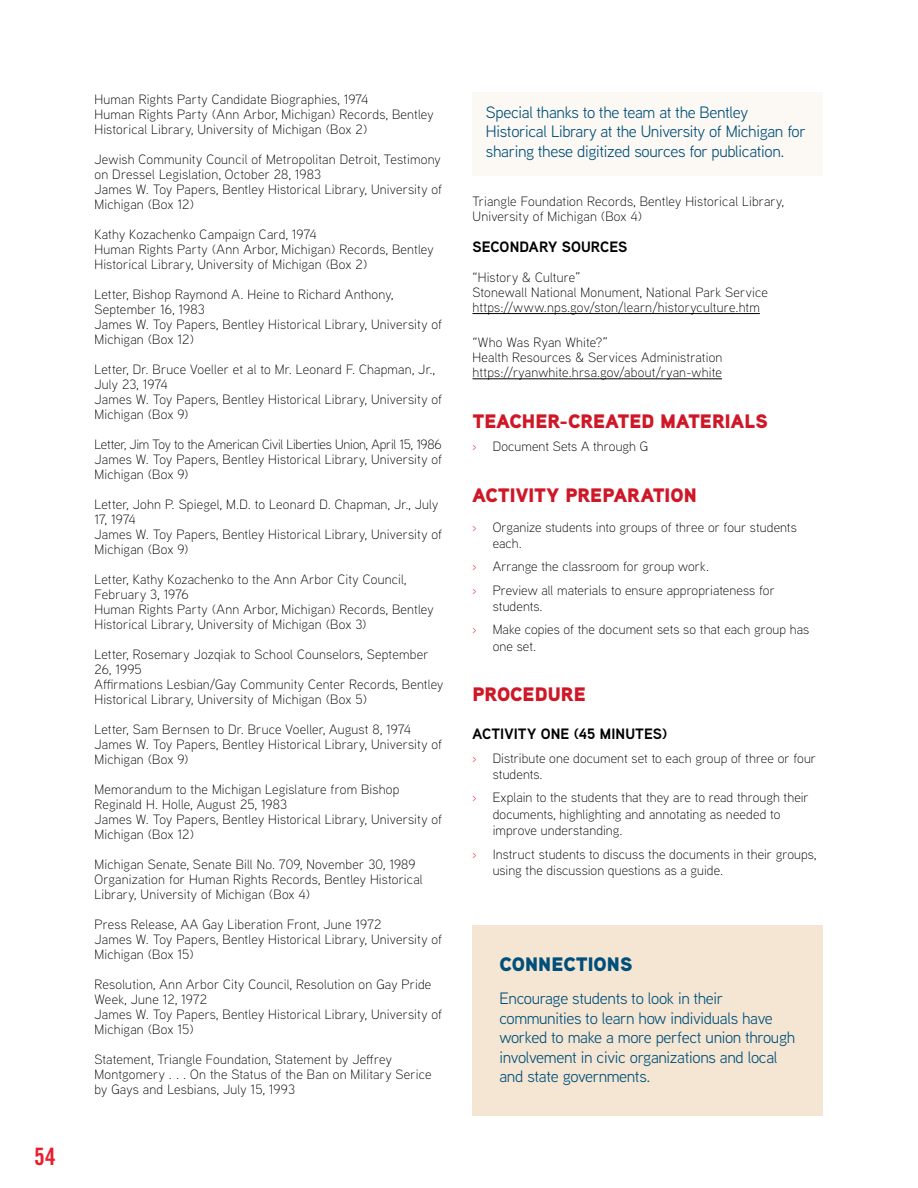
<style>
.page{position:relative;width:918px;height:1188px;background:#fff}
.page>*{position:absolute;margin:0;border:0;box-sizing:border-box;transform-origin:0 0}
.t1{font:24px "Trade Gothic LT Std Bd Cn 20";color:#eb1d2d}
.t2{font:900 19.5px "Aaux Next";color:#cf1827}
.t3{font:900 19.5px "Aaux Next";color:#004f7a}
.t4{font:16.5px/19.5px "Aaux Next";letter-spacing:-.02em;color:#004f7a}
.t5{font:700 15px "Aaux Next";letter-spacing:.005em;color:#000}
.t6{font:300 13.5px/15px "Aaux Next";letter-spacing:.01em;color:#000}
.s1{color:#eb1d2d}
</style>
<div class="page">
<hr style="left:472px;top:313px;width:288px;height:1px;background:#000">
<hr style="left:472px;top:378px;width:250px;height:1px;background:#000">
<div style="left:472px;top:926px;width:352px;height:190px;background:#f4e6d3"></div>
<div style="left:472px;top:93px;width:352px;height:83px;background:#fcf8f3"></div>
<h1 class="t1" style="left:34px;top:1142px;width:23px">54</h1>
<p class="t6" style="left:94px;top:92px;width:341px">Human Rights Party Candidate Biographies, 1974<br>Human Rights Party (Ann Arbor, Michigan) Records, Bentley<br>Historical Library, University of Michigan (Box 2)</p>
<p class="t6" style="left:94px;top:152px;width:349px">Jewish Community Council of Metropolitan Detroit, Testimony on Dressel Legislation, October 28, 1983<br>James W. Toy Papers, Bentley Historical Library, University of Michigan (Box 12)</p>
<p class="t6" style="left:94px;top:227px;width:341px">Kathy Kozachenko Campaign Card, 1974<br>Human Rights Party (Ann Arbor, Michigan) Records, Bentley<br>Historical Library, University of Michigan (Box 2)</p>
<p class="t6" style="left:94px;top:287px;width:349px">Letter, Bishop Raymond A. Heine to Richard Anthony, September 16, 1983<br>James W. Toy Papers, Bentley Historical Library, University of Michigan (Box 12)</p>
<p class="t6" style="left:94px;top:362px;width:349px">Letter, Dr. Bruce Voeller et al to Mr. Leonard F. Chapman, Jr., July 23, 1974<br>James W. Toy Papers, Bentley Historical Library, University of Michigan (Box 9)</p>
<p class="t6" style="left:94px;top:437px;width:349px;text-align:justify">Letter, Jim Toy to the American Civil Liberties Union, April 15, 1986<br>James W. Toy Papers, Bentley Historical Library, University of Michigan (Box 9)</p>
<p class="t6" style="left:94px;top:497px;width:349px">Letter, John P. Spiegel, M.D. to Leonard D. Chapman, Jr., July 17, 1974<br>James W. Toy Papers, Bentley Historical Library, University of Michigan (Box 9)</p>
<p class="t6" style="left:94px;top:572px;width:341px">Letter, Kathy Kozachenko to the Ann Arbor City Council, February 3, 1976<br>Human Rights Party (Ann Arbor, Michigan) Records, Bentley Historical Library, University of Michigan (Box 3)</p>
<p class="t6" style="left:94px;top:647px;width:350px">Letter, Rosemary Jozqiak to School Counselors, September 26, 1995<br>Affirmations Lesbian/Gay Community Center Records, Bentley Historical Library, University of Michigan (Box 5)</p>
<p class="t6" style="left:94px;top:722px;width:349px">Letter, Sam Bernsen to Dr. Bruce Voeller, August 8, 1974<br>James W. Toy Papers, Bentley Historical Library, University of<br>Michigan (Box 9)</p>
<p class="t6" style="left:94px;top:782px;width:349px">Memorandum to the Michigan Legislature from Bishop Reginald H. Holle, August 25, 1983<br>James W. Toy Papers, Bentley Historical Library, University of Michigan (Box 12)</p>
<p class="t6" style="left:94px;top:857px;width:330px">Michigan Senate, Senate Bill No. 709, November 30, 1989<br>Organization for Human Rights Records, Bentley Historical<br>Library, University of Michigan (Box 4)</p>
<p class="t6" style="left:94px;top:917px;width:349px">Press Release, AA Gay Liberation Front, June 1972<br>James W. Toy Papers, Bentley Historical Library, University of<br>Michigan (Box 15)</p>
<p class="t6" style="left:94px;top:977px;width:349px">Resolution, Ann Arbor City Council, Resolution on Gay Pride Week, June 12, 1972<br>James W. Toy Papers, Bentley Historical Library, University of Michigan (Box 15)</p>
<p class="t6" style="left:94px;top:1052px;width:339px">Statement, Triangle Foundation, Statement by Jeffrey<br>Montgomery . . . On the Status of the Ban on Military Serice by Gays and Lesbians, July 15, 1993</p>
<p class="t4" style="left:486px;top:102px;width:321px">Special thanks to the team at the Bentley<br>Historical Library at the University of Michigan for sharing these digitized sources for publication.</p>
<p class="t6" style="left:472px;top:193px;width:313px">Triangle Foundation Records, Bentley Historical Library,<br>University of Michigan (Box 4)</p>
<p class="t5" style="left:472px;top:236px;width:156px">SECONDARY SOURCES</p>
<p class="t6" style="left:472px;top:269px;width:297px">“History &amp; Culture”<br>Stonewall National Monument, National Park Service https://www.nps.gov/ston/learn/historyculture.htm</p>
<p class="t6" style="left:472px;top:335px;width:251px">“Who Was Ryan White?”<br>Health Resources &amp; Services Administration https://ryanwhite.hrsa.gov/about/ryan-white</p>
<h2 class="t2" style="left:472px;top:407px;width:297px">TEACHER-CREATED MATERIALS</h2>
<p class="t6" style="left:472px;top:438px;width:177px"><span class="s1">›</span> Document Sets A through G</p>
<h2 class="t2" style="left:472px;top:481px;width:226px">ACTIVITY PREPARATION</h2>
<p class="t6" style="left:493px;top:518px;width:306px;line-height:16.5px;text-indent:-20px"><span class="s1">›</span> Organize students into groups of three or four students each.</p>
<p class="t6" style="left:472px;top:554px;width:304px;line-height:23.2px"><span class="s1">›</span> Arrange the classroom for group work.<br><span class="s1">›</span> Preview all materials to ensure appropriateness for</p>
<p class="t6" style="left:472px;top:594px;width:338px;line-height:23.2px;text-indent:20px">students.<br><span class="s1">›</span> Make copies of the document sets so that each group has</p>
<p class="t6" style="left:493px;top:638px;width:45px">one set.</p>
<h2 class="t2" style="left:472px;top:680px;width:115px">PROCEDURE</h2>
<p class="t5" style="left:472px;top:724px;width:196px">ACTIVITY ONE (45 MINUTES)</p>
<p class="t6" style="left:493px;top:749px;width:325px;line-height:16.5px;text-indent:-20px"><span class="s1">›</span> Distribute one document set to each group of three or four students.</p>
<p class="t6" style="left:493px;top:789px;width:318px;line-height:16.5px;text-indent:-20px"><span class="s1">›</span> Explain to the students that they are to read through their documents, highlighting and annotating as needed to improve understanding.</p>
<p class="t6" style="left:493px;top:845px;width:325px;line-height:16.5px;text-indent:-20px"><span class="s1">›</span> Instruct students to discuss the documents in their groups, using the discussion questions as a guide.</p>
<h2 class="t3" style="left:499px;top:950px;width:134px">CONNECTIONS</h2>
<p class="t4" style="left:499px;top:988px;width:297px">Encourage students to look in their communities to learn how individuals have worked to make a more perfect union through involvement in civic organizations and local and state governments.</p>
</div>
